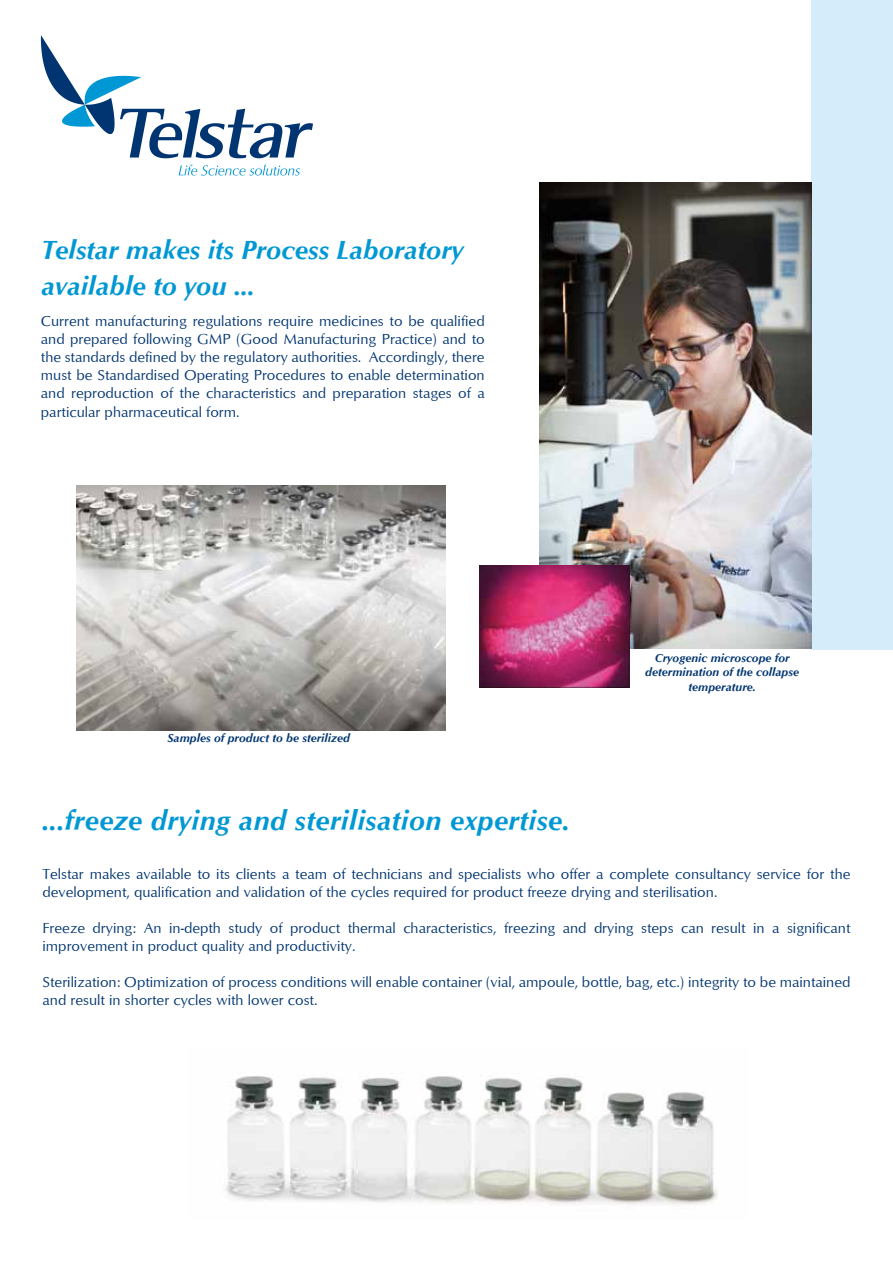
<style>
.page{position:relative;width:893px;height:1263px;background:#fff}
.page>*{position:absolute;margin:0;border:0;box-sizing:border-box;transform-origin:0 0}
.t1{font:italic 700 28.5px "Optimum";letter-spacing:.01em;color:#0098d4}
.t2{font:italic 700 27px/36px "Optimum";color:#0098d4}
.t3{font:15px/18px "Optimum";color:#003571}
.t4{font:15px/18px "Optimum";color:#003470}
.t5{font:italic 700 12px/14.4px "Optimum";color:#003571;text-align:center}
</style>
<div class="page">
<div style="left:811px;top:0;width:82px;height:649px;background:#d5edfa"></div>
<img style="left:226px;top:1075px;width:492px;height:130px">
<img style="left:77px;top:485px;width:368px;height:246px">
<img style="left:539px;top:183px;width:272px;height:465px">
<img style="left:479px;top:566px;width:151px;height:122px">
<svg style="left:41px;top:35px;width:272px;height:123px"></svg>
<svg style="left:179px;top:165px;width:121px;height:11px"></svg>
<p class="t2" style="left:41px;top:231px;width:423px">Telstar makes its Process Laboratory available to you …</p>
<p class="t3" style="left:41px;top:312px;width:445px;text-align:justify">Current manufacturing regulations require medicines to be qualified and prepared following GMP (Good Manufacturing Practice) and to the standards defined by the regulatory authorities. Accordingly, there must be Standardised Operating Procedures to enable determination and reproduction of the characteristics and preparation stages of a particular pharmaceutical form.</p>
<p class="t5" style="left:167px;top:730px;width:184px">Samples of product to be sterilized</p>
<p class="t5" style="left:645px;top:650px;width:155px">Cryogenic microscope for determination of the collapse temperature.</p>
<p class="t1" style="left:43px;top:804px;width:529px">...freeze drying and sterilisation expertise.</p>
<p class="t4" style="left:43px;top:864px;width:809px">Telstar makes available to its clients a team of technicians and specialists who offer a complete consultancy service for the development, qualification and validation of the cycles required for product freeze drying and sterilisation.</p>
<p class="t3" style="left:43px;top:918px;width:809px">Freeze drying: An in-depth study of product thermal characteristics, freezing and drying steps can result in a significant improvement in product quality and productivity.</p>
<p class="t3" style="left:43px;top:972px;width:809px">Sterilization: Optimization of process conditions will enable container (vial, ampoule, bottle, bag, etc.) integrity to be maintained and result in shorter cycles with lower cost.</p>
</div>
